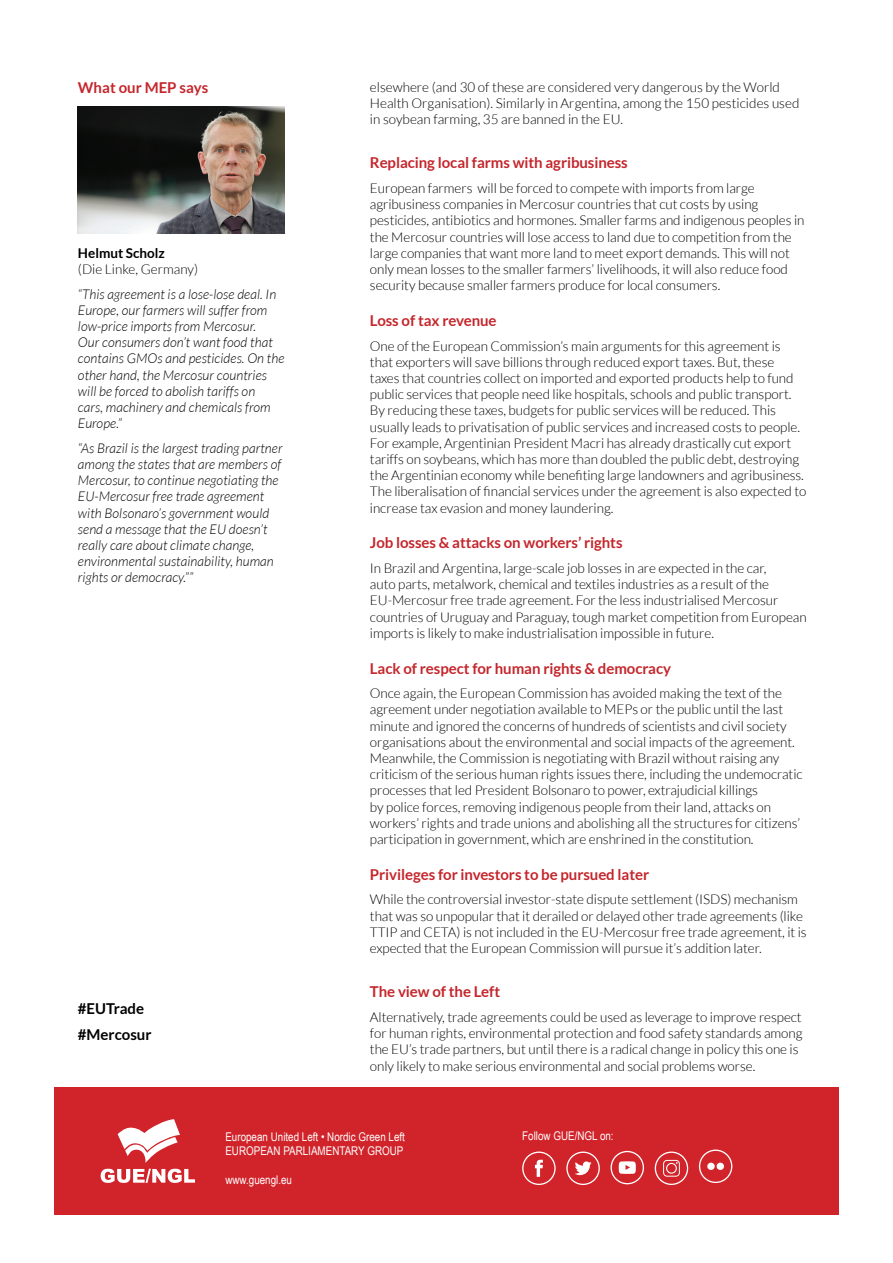
<style>
.page{position:relative;width:893px;height:1263px;background:#fff}
.page>*{position:absolute;margin:0;border:0;box-sizing:border-box;transform-origin:0 0}
.t1{font:700 15px "Lato";letter-spacing:-.005em;color:#c4262c}
.t2{font:700 15px/26.5px "Lato";color:#000}
.t3{font:300 13.5px/16.2px "Lato";letter-spacing:-.005em;color:#000}
.t4{font:italic 300 13.5px/16.2px "Lato";letter-spacing:.005em;color:#000}
.t5{font:700 13.5px "Lato";color:#000}
.t6{font:12px/14.4px "Arial Narrow";color:#fff}
</style>
<div class="page">
<div style="left:54px;top:1087px;width:785px;height:128px;background:#d1232a"></div>
<svg style="left:118px;top:1119px;width:62px;height:44px"></svg>
<svg style="left:101px;top:1169px;width:94px;height:14px"></svg>
<svg style="left:522px;top:1151px;width:34px;height:34px"></svg>
<svg style="left:611px;top:1151px;width:33px;height:33px"></svg>
<svg style="left:566px;top:1151px;width:34px;height:34px"></svg>
<svg style="left:699px;top:1149px;width:33px;height:34px"></svg>
<svg style="left:655px;top:1151px;width:33px;height:34px"></svg>
<img style="left:78px;top:106px;width:207px;height:128px">
<p class="t1" style="left:78px;top:79px;width:132px">What our MEP says</p>
<p class="t5" style="left:78px;top:245px;width:88px">Helmut Scholz</p>
<p class="t3" style="left:78px;top:261px;width:122px">(Die Linke, Germany)</p>
<p class="t4" style="left:78px;top:286px;width:208px">“This agreement is a lose-lose deal. In<br>Europe, our farmers will suffer from low-price imports from Mercosur.<br>Our consumers don’t want food that contains GMOs and pesticides. On the other hand, the Mercosur countries will be forced to abolish tariffs on<br>cars, machinery and chemicals from<br>Europe.”</p>
<p class="t4" style="left:78px;top:440px;width:206px">“As Brazil is the largest trading partner among the states that are members of Mercosur, to continue negotiating the EU-Mercosur free trade agreement with Bolsonaro’s government would send a message that the EU doesn’t really care about climate change, environmental sustainability, human rights or democracy.””</p>
<p class="t2" style="left:78px;top:995px;width:75px">#EUTrade #Mercosur</p>
<p class="t3" style="left:370px;top:79px;width:431px">elsewhere (and 30 of these are considered very dangerous by the World<br>Health Organisation). Similarly in Argentina, among the 150 pesticides used in soybean farming, 35 are banned in the EU.</p>
<p class="t1" style="left:370px;top:154px;width:259px">Replacing local farms with agribusiness</p>
<p class="t3" style="left:370px;top:180px;width:436px">European farmers will be forced to compete with imports from large agribusiness companies in Mercosur countries that cut costs by using pesticides, antibiotics and hormones. Smaller farms and indigenous peoples in the Mercosur countries will lose access to land due to competition from the large companies that want more land to meet export demands. This will not only mean losses to the smaller farmers’ livelihoods, it will also reduce food security because smaller farmers produce for local consumers.</p>
<p class="t1" style="left:370px;top:312px;width:128px">Loss of tax revenue</p>
<p class="t3" style="left:370px;top:338px;width:438px">One of the European Commission’s main arguments for this agreement is that exporters will save billions through reduced export taxes. But, these taxes that countries collect on imported and exported products help to fund public services that people need like hospitals, schools and public transport.<br>By reducing these taxes, budgets for public services will be reduced. This usually leads to privatisation of public services and increased costs to people.<br>For example, Argentinian President Macri has already drastically cut export tariffs on soybeans, which has more than doubled the public debt, destroying the Argentinian economy while benefiting large landowners and agribusiness.<br>The liberalisation of financial services under the agreement is also expected to increase tax evasion and money laundering.</p>
<p class="t1" style="left:370px;top:534px;width:254px">Job losses &amp; attacks on workers’ rights</p>
<p class="t3" style="left:370px;top:560px;width:438px">In Brazil and Argentina, large-scale job losses in are expected in the car,<br>auto parts, metalwork, chemical and textiles industries as a result of the EU-Mercosur free trade agreement. For the less industrialised Mercosur countries of Uruguay and Paraguay, tough market competition from European imports is likely to make industrialisation impossible in future.</p>
<p class="t1" style="left:370px;top:659px;width:303px">Lack of respect for human rights &amp; democracy</p>
<p class="t3" style="left:370px;top:685px;width:434px">Once again, the European Commission has avoided making the text of the agreement under negotiation available to MEPs or the public until the last minute and ignored the concerns of hundreds of scientists and civil society organisations about the environmental and social impacts of the agreement.<br>Meanwhile, the Commission is negotiating with Brazil without raising any criticism of the serious human rights issues there, including the undemocratic processes that led President Bolsonaro to power, extrajudicial killings<br>by police forces, removing indigenous people from their land, attacks on workers’ rights and trade unions and abolishing all the structures for citizens’ participation in government, which are enshrined in the constitution.</p>
<p class="t1" style="left:370px;top:866px;width:281px">Privileges for investors to be pursued later</p>
<p class="t3" style="left:370px;top:891px;width:438px">While the controversial investor-state dispute settlement (ISDS) mechanism that was so unpopular that it derailed or delayed other trade agreements (like TTIP and CETA) is not included in the EU-Mercosur free trade agreement, it is expected that the European Commission will pursue it’s addition later.</p>
<p class="t1" style="left:370px;top:983px;width:132px">The view of the Left</p>
<p class="t3" style="left:370px;top:1009px;width:434px">Alternatively, trade agreements could be used as leverage to improve respect for human rights, environmental protection and food safety standards among the EU’s trade partners, but until there is a radical change in policy this one is only likely to make serious environmental and social problems worse.</p>
<p class="t6" style="left:225px;top:1129px;width:181px">European United Left • Nordic Green Left<br>EUROPEAN PARLIAMENTARY GROUP</p>
<p class="t6" style="left:225px;top:1172px;width:68px">www.guengl.eu</p>
<p class="t6" style="left:522px;top:1128px;width:93px">Follow GUE/NGL on:</p>
</div>
